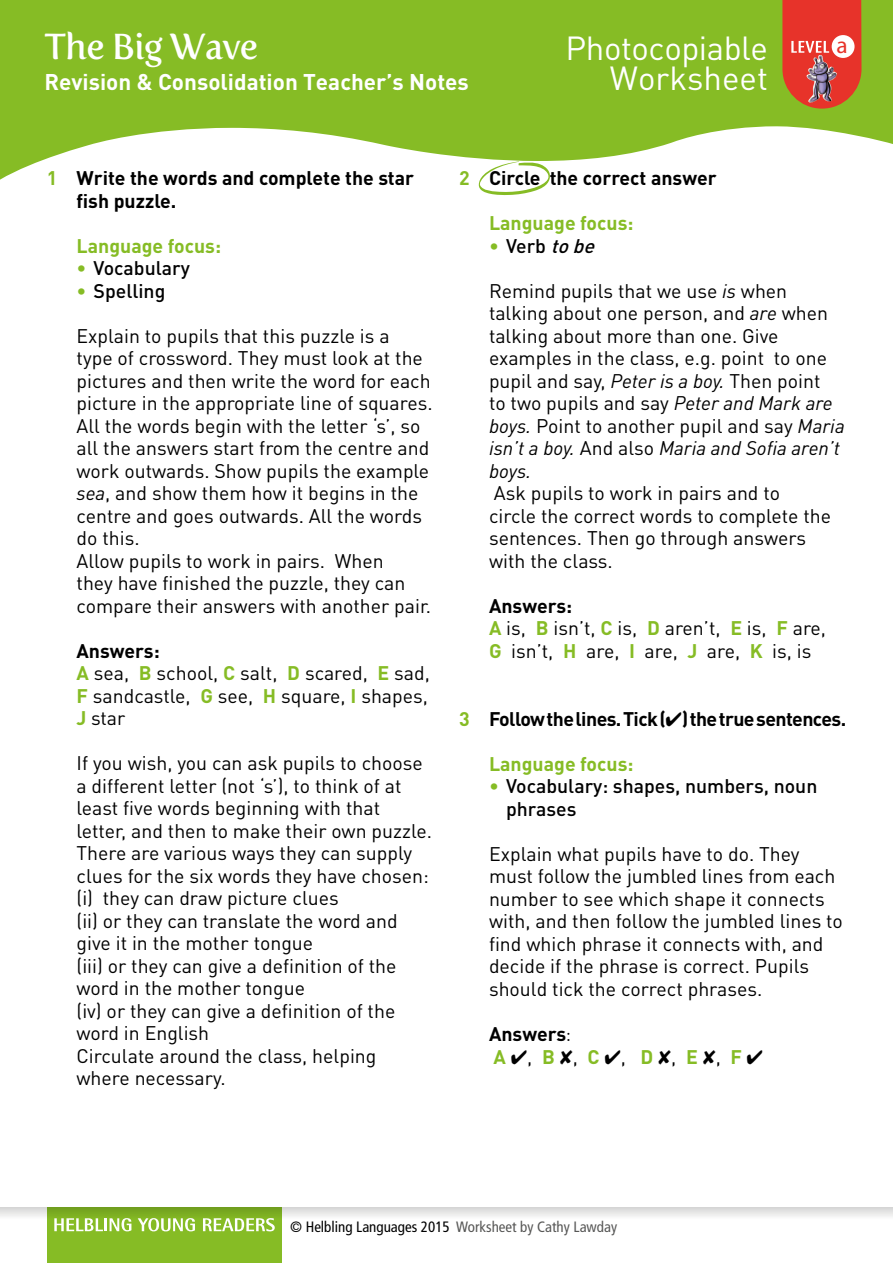
<style>
.page{position:relative;width:893px;height:1263px;background:#fff}
.page>*{position:absolute;margin:0;border:0;box-sizing:border-box;transform-origin:0 0}
.t1{font:36px "Fertigo Pro";letter-spacing:-.02em;color:#fff}
.t2{font:33px/30px "DINOT";letter-spacing:-.015em;color:#fff;text-align:right}
.t3{font:23.25px "Myriad Pro";color:#e7332a}
.t4{font:700 22.5px "DINOT";color:#fff}
.t5{font:19.5px/22.5px "DINOT";color:#000}
.t6{font:700 19.5px/22.5px "DINOT";letter-spacing:-.005em;color:#000}
.t7{font:500 19.5px/22.5px "DINOT";color:#000}
.t8{font:700 19.5px "DINOT";color:#86bc25}
.t9{font:700 19.5px "DINOT";letter-spacing:-.03em;color:#000}
.t10{font:condensed 15px "Frutiger";color:#000}
.s1{color:#86bc25}
.s2{font-style:italic}
.s3{font-weight:700}
.s4{font-weight:700;color:#86bc25}
.s5{font-family:"Times";font-weight:400;font-size:18px}
.s6{font-weight:400}
.s7{color:#575756}
</style>
<div class="page">
<div style="left:47px;top:1208px;width:234px;height:55px;background:#86bc25"></div>
<svg style="left:0;top:1208px;width:893px;height:29px"></svg>
<svg style="left:203px;top:1218px;width:72px;height:13px"></svg>
<svg style="left:0;top:0;width:893px;height:180px;fill:#86bc25"></svg>
<svg style="left:782px;top:0;width:79px;height:109px;background:#de523b"></svg>
<img style="left:806px;top:55px;width:32px;height:48px">
<svg style="left:479px;top:161px;width:72px;height:34px"></svg>
<h1 class="t1" style="left:44px;top:25px;width:215px">The Big Wave</h1>
<p class="t4" style="left:44px;top:67px;width:426px">Revision &amp; Consolidation Teacher’s Notes</p>
<h2 class="t2" style="left:566px;top:32px;width:204px">Photocopiable<br>Worksheet</h2>
<p class="t3" style="left:837px;top:31px;width:13px">a</p>
<p class="t6" style="left:77px;top:166px;width:339px;text-indent:-30px"><span class="s1">1</span> Write the words and complete the star fish puzzle.</p>
<p class="t8" style="left:77px;top:232px;width:146px">Language focus:</p>
<p class="t7" style="left:77px;top:256px;width:115px"><span class="s1">•</span> Vocabulary</p>
<p class="t7" style="left:77px;top:278px;width:90px"><span class="s1">•</span> Spelling</p>
<p class="t5" style="left:77px;top:323px;width:358px">Explain to pupils that this puzzle is a<br>type of crossword. They must look at the pictures and then write the word for each picture in the appropriate line of squares.<br>All the words begin with the letter ‘s’, so all the answers start from the centre and work outwards. Show pupils the example <span class="s2">sea</span>, and show them how it begins in the centre and goes outwards. All the words do this.<br>Allow pupils to work in pairs. When<br>they have finished the puzzle, they can compare their answers with another pair.</p>
<p class="t5" style="left:77px;top:638px;width:355px"><span class="s3">Answers:<br></span><span class="s4">A</span> sea, <span class="s4">B</span> school, <span class="s4">C</span> salt, <span class="s4">D</span> scared, <span class="s4">E</span> sad,<br><span class="s4">F</span> sandcastle, <span class="s4">G</span> see, <span class="s4">H</span> square, <span class="s4">I</span> shapes,<br><span class="s4">J</span> star</p>
<p class="t5" style="left:77px;top:751px;width:357px">If you wish, you can ask pupils to choose a different letter (not ‘s’), to think of at least five words beginning with that letter, and then to make their own puzzle.<br>There are various ways they can supply clues for the six words they have chosen: (i) they can draw picture clues<br>(ii) or they can translate the word and give it in the mother tongue<br>(iii) or they can give a definition of the word in the mother tongue<br>(iv) or they can give a definition of the word in English<br>Circulate around the class, helping where necessary.</p>
<p class="t6" style="left:459px;top:166px;width:259px"><span class="s1">2</span> Circle the correct answer</p>
<p class="t8" style="left:489px;top:210px;width:146px">Language focus:</p>
<p class="t7" style="left:489px;top:234px;width:113px"><span class="s1">•</span> Verb <span class="s2">tobe</span></p>
<p class="t5" style="left:489px;top:278px;width:357px">Remind pupils that we use <span class="s2">is</span> when talking about one person, and <span class="s2">are</span> when talking about more than one. Give examples in the class, e.g. point to one pupil and say, <span class="s2">Peter is a boy.</span> Then point<br>to two pupils and say <span class="s2">Peter and Mark are boys.</span> Point to another pupil and say <span class="s2">Maria isn’t a boy.</span> And also <span class="s2">Maria and Sofia aren’t boys.</span></p>
<p class="t5" style="left:489px;top:481px;width:344px">Ask pupils to work in pairs and to<br>circle the correct words to complete the sentences. Then go through answers with the class.</p>
<p class="t5" style="left:489px;top:593px;width:339px"><span class="s3">Answers:<br></span><span class="s4">A</span> is, <span class="s4">B</span> isn’t, <span class="s4">C</span> is, <span class="s4">D</span> aren’t, <span class="s4">E</span> is, <span class="s4">F</span> are,<br><span class="s4">G</span> isn’t, <span class="s4">H</span> are, <span class="s4">I</span> are, <span class="s4">J</span> are, <span class="s4">K</span> is, is</p>
<p class="t9" style="left:459px;top:705px;width:388px"><span class="s1">3</span> Follow the lines. Tick (✔) the true sentences.</p>
<p class="t8" style="left:489px;top:750px;width:146px">Language focus:</p>
<p class="t7" style="left:506px;top:774px;width:313px;text-indent:-17px"><span class="s1">•</span> Vocabulary: shapes, numbers, noun phrases</p>
<p class="t5" style="left:489px;top:842px;width:355px">Explain what pupils have to do. They must follow the jumbled lines from each number to see which shape it connects with, and then follow the jumbled lines to find which phrase it connects with, and decide if the phrase is correct. Pupils should tick the correct phrases.</p>
<p class="t6" style="left:489px;top:1021px;width:276px;line-height:23.1px">Answers<span class="s5">:<br></span><span class="s1">A</span>✔<span class="s6">,</span> <span class="s1">B</span> <span class="s6">,</span> <span class="s1">C</span>✔<span class="s6">,</span> <span class="s1">D</span> <span class="s6">,</span> <span class="s1">E</span> <span class="s6">,</span> <span class="s1">F</span> ✔</p>
<p class="t10" style="left:290px;top:1218px;width:329px">© Helbling Languages 2015 <span class="s7">Worksheet by Cathy Lawday</span></p>
</div>
